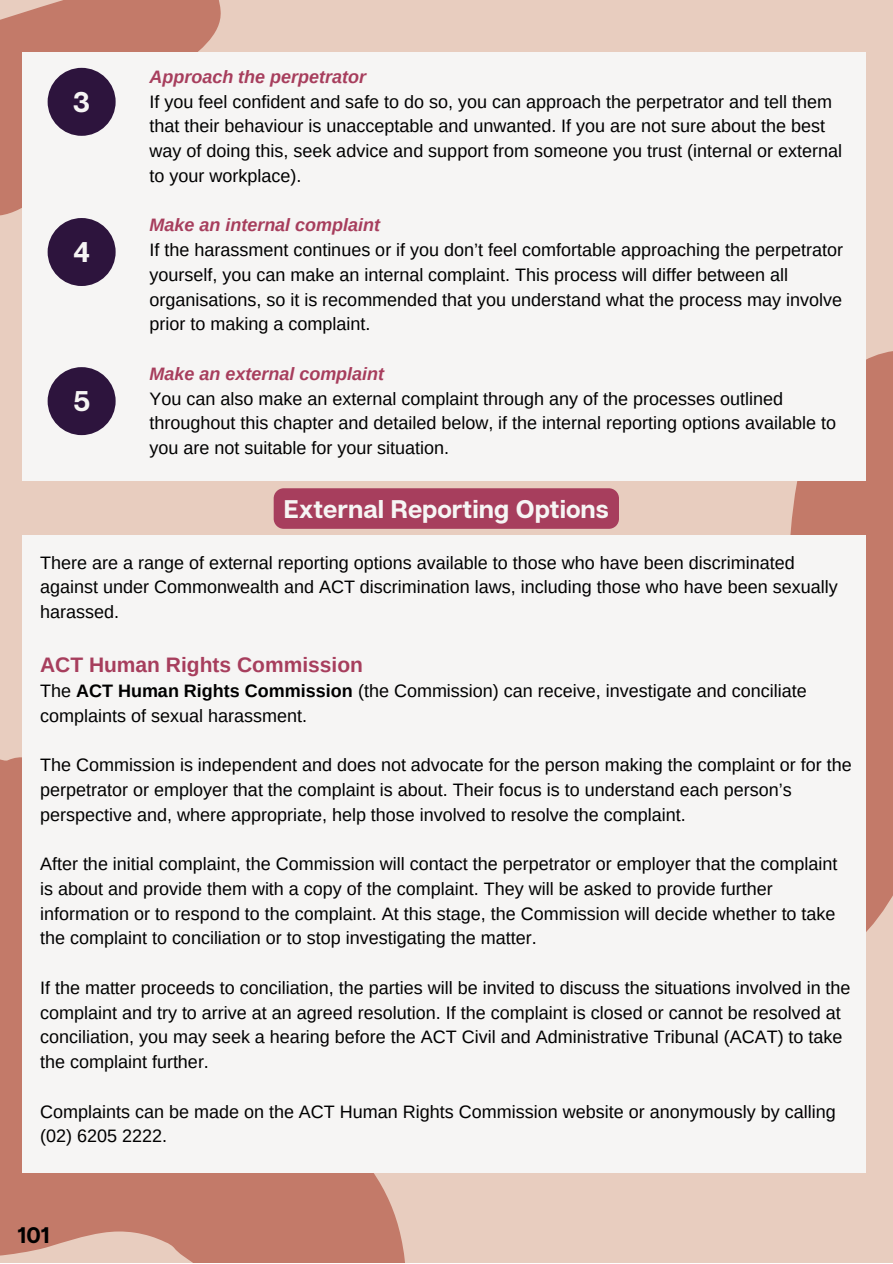
<style>
.page{position:relative;width:893px;height:1264px;background:#fff}
.page>*{position:absolute;margin:0;border:0;box-sizing:border-box;transform-origin:0 0}
.t1{font:700 28.5px "Articulat CF";color:#f6f5f4}
.t2{font:700 25.5px "Articulat CF";color:#f6f5f4}
.t3{font:700 22.5px "Articulat CF";color:#000}
.t4{font:700 21px "Arimo";color:#a73e5d}
.t5{font:18px/24.8px "Arimo";color:#000}
.t6{font:italic 700 18px "Arimo";color:#a73e5d}
.s1{font-weight:700}
</style>
<div class="page">
<div style="left:0;top:0;width:892px;height:1262px;background:#e8cdbf"></div>
<svg style="left:0;top:757px;width:405px;height:505px;background:#c68272"></svg>
<svg style="left:790px;top:212px;width:102px;height:822px;fill:#c37a69"></svg>
<svg style="left:0;top:0;width:221px;height:216px;background:#c57f6e"></svg>
<div style="left:22px;top:52px;width:843px;height:429px;background:#f6f5f4"></div>
<div style="left:22px;top:535px;width:843px;height:638px;background:#f6f5f4"></div>
<div style="left:274px;top:488px;width:345px;height:41px;background:#a73e5d"></div>
<div style="left:48px;top:68px;width:68px;height:68px;background:#2d143d;border-radius:50%"></div>
<div style="left:48px;top:218px;width:68px;height:68px;background:#2d143d;border-radius:50%"></div>
<div style="left:48px;top:367px;width:68px;height:68px;background:#2d143d;border-radius:50%"></div>
<p class="t1" style="left:73px;top:84px;width:19px">3</p>
<p class="t1" style="left:73px;top:234px;width:19px">4</p>
<p class="t1" style="left:73px;top:383px;width:19px">5</p>
<p class="t6" style="left:149px;top:67px;width:218px">Approach the perpetrator</p>
<p class="t5" style="left:149px;top:89px;width:694px">If you feel confident and safe to do so, you can approach the perpetrator and tell them that their behaviour is unacceptable and unwanted. If you are not sure about the best way of doing this, seek advice and support from someone you trust (internal or external to your workplace).</p>
<p class="t6" style="left:149px;top:215px;width:232px">Make an internal complaint</p>
<p class="t5" style="left:149px;top:237px;width:695px">If the harassment continues or if you don’t feel comfortable approaching the perpetrator yourself, you can make an internal complaint. This process will differ between all organisations, so it is recommended that you understand what the process may involve prior to making a complaint.</p>
<p class="t6" style="left:149px;top:363px;width:236px">Make an external complaint</p>
<p class="t5" style="left:149px;top:386px;width:688px">You can also make an external complaint through any of the processes outlined throughout this chapter and detailed below, if the internal reporting options available to you are not suitable for your situation.</p>
<p class="t2" style="left:284px;top:493px;width:326px">External Reporting Options</p>
<p class="t5" style="left:40px;top:550px;width:799px">There are a range of external reporting options available to those who have been discriminated against under Commonwealth and ACT discrimination laws, including those who have been sexually harassed.</p>
<p class="t4" style="left:40px;top:653px;width:324px">ACT Human Rights Commission</p>
<p class="t5" style="left:40px;top:678px;width:768px">The <span class="s1">ACT Human Rights Commission</span> (the Commission) can receive, investigate and conciliate complaints of sexual harassment.</p>
<p class="t5" style="left:40px;top:752px;width:813px">The Commission is independent and does not advocate for the person making the complaint or for the perpetrator or employer that the complaint is about. Their focus is to understand each person’s perspective and, where appropriate, help those involved to resolve the complaint.</p>
<p class="t5" style="left:40px;top:851px;width:799px">After the initial complaint, the Commission will contact the perpetrator or employer that the complaint is about and provide them with a copy of the complaint. They will be asked to provide further information or to respond to the complaint. At this stage, the Commission will decide whether to take the complaint to conciliation or to stop investigating the matter.</p>
<p class="t5" style="left:40px;top:975px;width:812px">If the matter proceeds to conciliation, the parties will be invited to discuss the situations involved in the complaint and try to arrive at an agreed resolution. If the complaint is closed or cannot be resolved at conciliation, you may seek a hearing before the ACT Civil and Administrative Tribunal (ACAT) to take the complaint further.</p>
<p class="t5" style="left:40px;top:1098px;width:797px">Complaints can be made on the ACT Human Rights Commission website or anonymously by calling (02) 6205 2222.</p>
<p class="t3" style="left:18px;top:1220px;width:34px">101</p>
</div>
